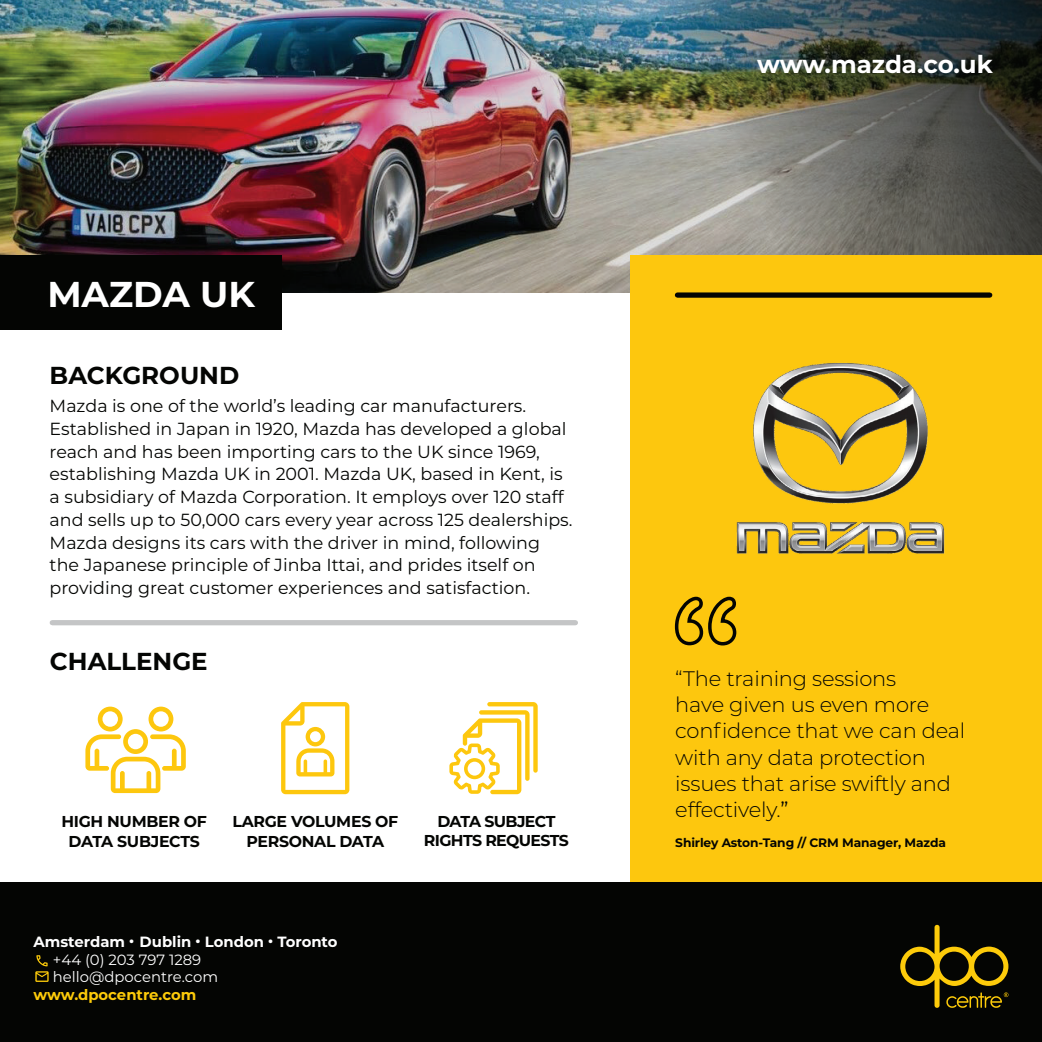
<style>
.page{position:relative;width:1042px;height:1042px;background:#fff}
.page>*{position:absolute;margin:0;border:0;box-sizing:border-box;transform-origin:0 0}
.t1{font:700 35.88px "Montserrat";color:#fff}
.t2{font:700 24.5px "Montserrat";color:#040503}
.t3{font:700 24.5px "Montserrat";letter-spacing:-.005em;color:#fff}
.t4{font:300 21px/26.2px "Montserrat";letter-spacing:-.01em;color:#040503}
.t5{font:17.5px/22.8px "Montserrat";color:#040503}
.t6{font:700 15.75px/19.2px "Montserrat";letter-spacing:-.025em;color:#040503;text-align:center}
.t7{font:14.88px/17.8px "Montserrat";color:#fff}
.t8{font:700 14.88px "Montserrat";color:#fdcb0a}
.t9{font:500 12.25px/14.7px "Montserrat";color:#fff}
.t10{font:700 12.25px "Montserrat";letter-spacing:-.01em;color:#040503}
.s1{font-weight:700}
.s2{font-weight:400}
</style>
<div class="page">
<img style="left:0;top:0;width:1042px;height:292px">
<div style="left:630px;top:255px;width:412px;height:638px;background:#fdc70e"></div>
<div style="left:52px;top:620px;width:523px;height:5px;background:#c4c5c6"></div>
<img style="left:736px;top:363px;width:209px;height:191px">
<svg style="left:674px;top:596px;width:63px;height:50px"></svg>
<div style="left:677px;top:292px;width:313px;height:6px;background:#040503"></div>
<div style="left:0;top:255px;width:281px;height:75px;background:#040503"></div>
<svg style="left:449px;top:702px;width:89px;height:92px"></svg>
<svg style="left:281px;top:702px;width:68px;height:92px"></svg>
<svg style="left:85px;top:706px;width:101px;height:87px"></svg>
<div style="left:0;top:883px;width:1042px;height:159px;background:#040503"></div>
<svg style="left:900px;top:925px;width:108px;height:83px"></svg>
<svg style="left:35px;top:955px;width:14px;height:27px"></svg>
<h1 class="t1" style="left:47px;top:268px;width:209px">MAZDA UK</h1>
<h2 class="t2" style="left:50px;top:358px;width:191px">BACKGROUND</h2>
<p class="t5" style="left:50px;top:394px;width:524px">Mazda is one of the world’s leading car manufacturers.<br>Established in Japan in 1920, Mazda has developed a global reach and has been importing cars to the UK since 1969, establishing Mazda UK in 2001. Mazda UK, based in Kent, is a subsidiary of Mazda Corporation. It employs over 120 staff and sells up to 50,000 cars every year across 125 dealerships.<br>Mazda designs its cars with the driver in mind, following the Japanese principle of Jinba Ittai, and prides itself on providing great customer experiences and satisfaction.</p>
<h2 class="t2" style="left:50px;top:644px;width:159px">CHALLENGE</h2>
<p class="t6" style="left:61px;top:811px;width:147px">HIGH NUMBER OF<br>DATA SUBJECTS</p>
<p class="t6" style="left:232px;top:811px;width:167px">LARGE VOLUMES OF<br>PERSONAL DATA</p>
<p class="t6" style="left:424px;top:810px;width:147px">DATA SUBJECT<br>RIGHTS REQUESTS</p>
<p class="t7" style="left:53px;top:932px;width:286px;text-indent:-19px"><span class="s1">Amsterdam</span> <sup>.</sup> <span class="s1">Dublin</span> <sup>.</sup> <span class="s1">London</span> <sup>.</sup> <span class="s1">Toronto </span>+44 (0) 203 797 1289 hello@dpocentre.com</p>
<p class="t8" style="left:33px;top:984px;width:164px">www.dpocentre.com</p>
<p class="t9" style="left:50px;top:936px;width:172px">The DPO Centre Ltd<br>50 Liverpool Street<br>London<br>EC2M 7PR United Kingdom</p>
<h2 class="t3" style="left:757px;top:47px;width:237px">www.mazda.co.uk</h2>
<p class="t4" style="left:675px;top:664px;width:291px">“The training sessions<br>have given us even more confidence that we can deal with any data protection issues that arise swiftly and effectively.<span class="s2">”</span></p>
<p class="t10" style="left:675px;top:833px;width:272px">Shirley Aston-Tang // CRM Manager, Mazda</p>
</div>
